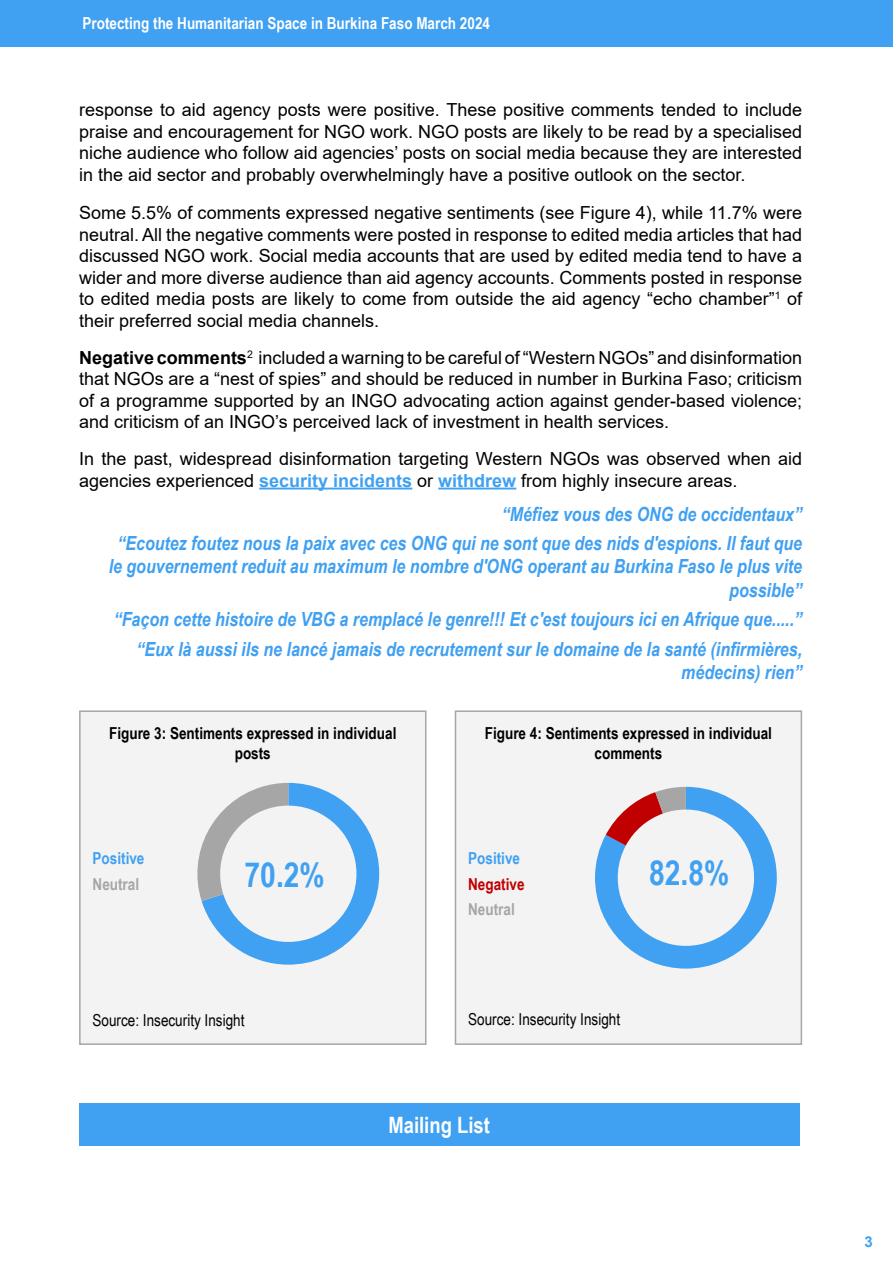
<style>
.page{position:relative;width:893px;height:1263px;background:#fff}
.page>*{position:absolute;margin:0;border:0;box-sizing:border-box;transform-origin:0 0}
.t1{font:700 34.5px "Arial Narrow";color:#40a0f1}
.t2{font:700 22.5px "Arial Narrow";color:#fff}
.t3{font:italic 700 19.5px/29.4px "Arial Narrow";color:#40a0f1;text-align:right}
.t4{font:18px/21.6px "Arial";color:#000;text-align:justify}
.t5{font:700 16.5px/19.8px "Arial Narrow";color:#000;text-align:center}
.t6{font:700 16.5px "Arial Narrow";color:#fff}
.t7{font:16.5px "Arial Narrow";color:#000}
.t8{font:700 16.5px "Arial Narrow";color:#40a0f1}
.t9{font:700 16.5px "Arial Narrow";color:#a6a6a6}
.t10{font:700 16.5px "Arial Narrow";color:#c00000}
.t11{font:700 15px "Arial";color:#40a0f1}
.s1{font-weight:700}
.s2{font-weight:700;color:#40a0f1}
</style>
<div class="page">
<div style="left:0;top:0;width:893px;height:46px;background:#40a0f1"></div>
<hr style="left:259px;top:488px;width:153px;height:1px;background:#40a0f1">
<hr style="left:438px;top:488px;width:78px;height:1px;background:#40a0f1">
<div style="left:80px;top:711px;width:346px;height:333px;background:#f3f3f3"></div>
<div style="left:79px;top:710px;width:347px;height:335px;border:2px solid #a6a6a6"></div>
<div style="left:455px;top:711px;width:346px;height:333px;background:#f3f3f3"></div>
<div style="left:455px;top:710px;width:347px;height:335px;border:2px solid #a6a6a6"></div>
<svg style="left:197px;top:783px;width:182px;height:182px"></svg>
<svg style="left:595px;top:787px;width:182px;height:181px"></svg>
<div style="left:79px;top:1103px;width:720px;height:42px;background:#40a0f1"></div>
<p class="t6" style="left:82px;top:11px;width:409px">Protecting the Humanitarian Space in Burkina Faso March 2024</p>
<p class="t4" style="left:79px;top:99px;width:724px">response to aid agency posts were positive. These positive comments tended to include praise and encouragement for NGO work. NGO posts are likely to be read by a specialised niche audience who follow aid agencies’ posts on social media because they are interested in the aid sector and probably overwhelmingly have a positive outlook on the sector.</p>
<p class="t4" style="left:79px;top:202px;width:725px">Some 5.5% of comments expressed negative sentiments (see Figure 4), while 11.7% were neutral. All the negative comments were posted in response to edited media articles that had discussed NGO work. Social media accounts that are used by edited media tend to have a wider and more diverse audience than aid agency accounts. Comments posted in response to edited media posts are likely to come from outside the aid agency “echo chamber”<sup>1</sup> of their preferred social media channels.</p>
<p class="t4" style="left:79px;top:346px;width:724px"><span class="s1">Negative comments</span><sup>2</sup> included a warning to be careful of “Western NGOs” and disinformation that NGOs are a “nest of spies” and should be reduced in number in Burkina Faso; criticism of a programme supported by an INGO advocating action against gender-based violence; and criticism of an INGO’s perceived lack of investment in health services.</p>
<p class="t4" style="left:79px;top:448px;width:724px">In the past, widespread disinformation targeting Western NGOs was observed when aid agencies experienced <span class="s2">security incidents</span> or <span class="s2">withdrew</span> from highly insecure areas.</p>
<p class="t3" style="left:118px;top:498px;width:686px">“Méfiez vous des ONG de occidentaux”<br>“Ecoutez foutez nous la paix avec ces ONG qui ne sont que des nids d'espions. Il faut que</p>
<p class="t3" style="left:109px;top:554px;width:695px;line-height:23.4px">le gouvernement reduit au maximum le nombre d'ONG operant au Burkina Faso le plus vite possible”</p>
<p class="t3" style="left:114px;top:604px;width:690px">“Façon cette histoire de VBG a remplacé le genre!!! Et c'est toujours ici en Afrique que.....” “Eux là aussi ils ne lancé jamais de recrutement sur le domaine de la santé (infirmières,</p>
<p class="t3" style="left:681px;top:656px;width:122px">médecins) rien”</p>
<p class="t5" style="left:109px;top:722px;width:289px">Figure 3: Sentiments expressed in individual posts</p>
<p class="t5" style="left:485px;top:722px;width:289px">Figure 4: Sentiments expressed in individual comments</p>
<p class="t8" style="left:93px;top:845px;width:53px">Positive</p>
<p class="t9" style="left:93px;top:871px;width:48px">Neutral</p>
<p class="t8" style="left:468px;top:845px;width:53px">Positive</p>
<p class="t10" style="left:468px;top:871px;width:58px">Negative</p>
<p class="t9" style="left:468px;top:897px;width:48px">Neutral</p>
<h1 class="t1" style="left:245px;top:849px;width:82px">70.2%</h1>
<h1 class="t1" style="left:649px;top:847px;width:82px">82.8%</h1>
<p class="t7" style="left:93px;top:1008px;width:153px">Source: Insecurity Insight</p>
<p class="t7" style="left:468px;top:1007px;width:153px">Source: Insecurity Insight</p>
<p class="t2" style="left:388px;top:1108px;width:103px">Mailing List</p>
<p class="t11" style="left:864px;top:1231px;width:10px">3</p>
</div>
